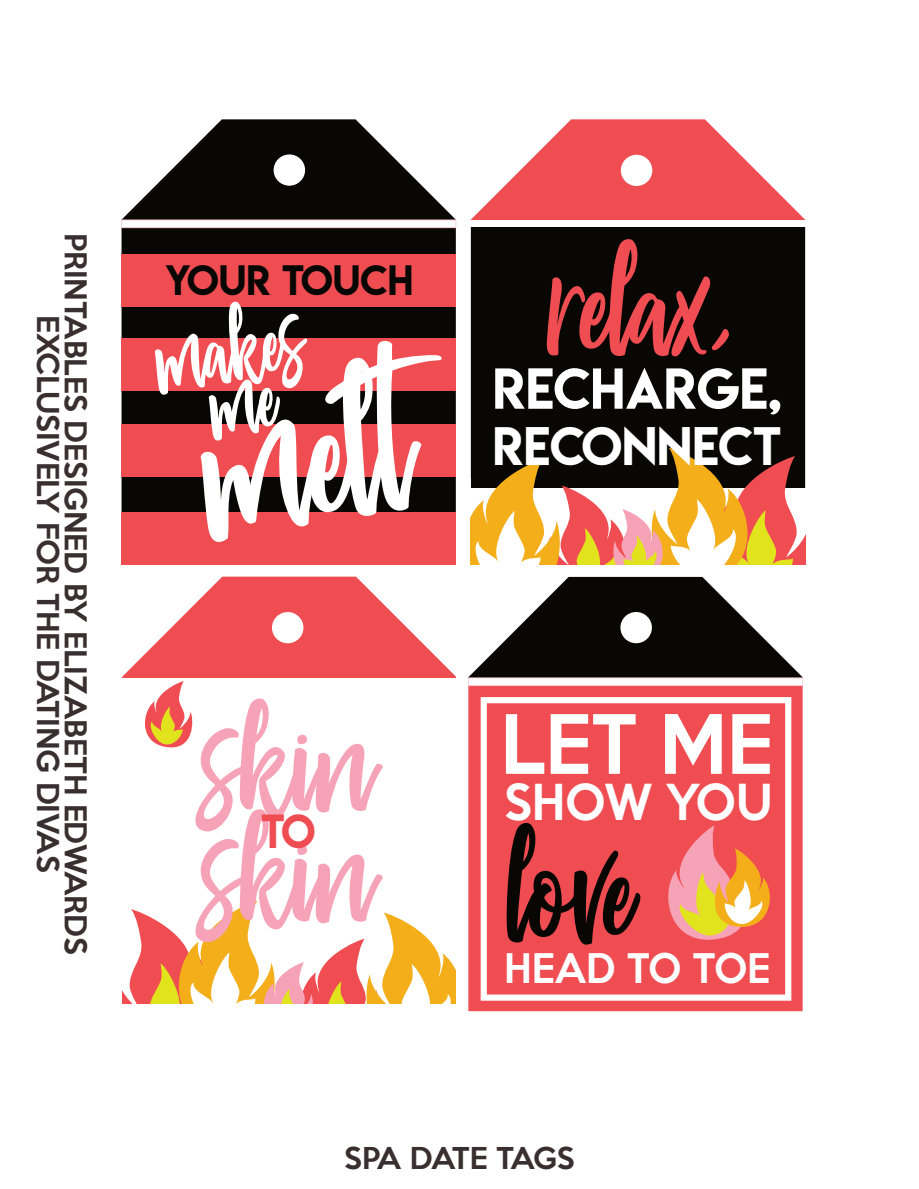
<style>
.page{position:relative;width:919px;height:1189px;background:#fff}
.page>*{position:absolute;margin:0;border:0;box-sizing:border-box;transform-origin:0 0}
.t1{font:168.75px "Passengers Script";color:#fff;scale:.95 1}
.t2{font:127.65px "Passengers Script";color:#080704;scale:.95 1}
.t3{font:124.95px "Passengers Script";color:#ef4d52;scale:.95 1}
.t4{font:120.15px/110.7px "Passengers Script";color:#f6a3b8}
.t5{font:85.05px "Passengers Script";color:#fff;scale:.86 1}
.t6{font:500 74.7px "Keep Calm";color:#fff;scale:.95 1}
.t7{font:51.15px "Lemon Milk";color:#fff}
.t8{font:48px "Lemon Milk";color:#fff}
.t9{font:500 45.3px "Keep Calm";color:#fff;scale:.95 1}
.t10{font:42.6px "Lemon Milk";color:#ef4d52;scale:.95 1}
.t11{font:37.8px "Lemon Milk";color:#080704}
.t12{font:500 37.35px "Keep Calm";color:#fff;scale:.95 1}
.t13{font:500 27.6px/27.6px "Keep Calm";color:#392e30;text-align:center}
.t14{font:500 27.6px "Keep Calm";letter-spacing:-.065em;color:#392e30}
</style>
<div class="page">
<svg style="left:122px;top:119px;width:334px;height:101px;fill:#080704"></svg>
<div style="left:122px;top:228px;width:334px;height:284px;background:#080704"></div>
<div style="left:274px;top:154px;width:31px;height:32px;background:#fff;border-radius:50%"></div>
<svg style="left:468px;top:577px;width:334px;height:100px;fill:#080704"></svg>
<svg style="left:468px;top:685px;width:334px;height:326px;background:#ef595e"></svg>
<div style="left:620px;top:612px;width:32px;height:31px;background:#fff;border-radius:50%"></div>
<div style="left:468px;top:677px;width:335px;height:8px;background:#fff;border:1px solid #f9ceda"></div>
<div style="left:121px;top:220px;width:335px;height:8px;background:#fff;border:1px solid #f9ceda"></div>
<div style="left:122px;top:254px;width:334px;height:52px;background:#ef4d52"></div>
<div style="left:122px;top:338px;width:334px;height:53px;background:#ef4d52"></div>
<div style="left:122px;top:424px;width:334px;height:53px;background:#ef4d52"></div>
<div style="left:122px;top:512px;width:334px;height:53px;background:#ef4d52"></div>
<svg style="left:471px;top:119px;width:334px;height:101px;fill:#ef4d52"></svg>
<div style="left:471px;top:228px;width:334px;height:220px;background:#080704"></div>
<div style="left:621px;top:155px;width:31px;height:31px;background:#fff;border-radius:50%"></div>
<svg style="left:471px;top:448px;width:334px;height:117px"></svg>
<svg style="left:122px;top:576px;width:334px;height:101px;fill:#ef4d52"></svg>
<div style="left:272px;top:612px;width:31px;height:31px;background:#fff;border-radius:50%"></div>
<svg style="left:145px;top:681px;width:48px;height:67px"></svg>
<svg style="left:122px;top:901px;width:354px;height:111px"></svg>
<div style="left:100px;top:1004px;width:359px;height:77px;background:#fff"></div>
<div style="left:456px;top:665px;width:11px;height:349px;background:#fff"></div>
<svg style="left:481px;top:697px;width:310px;height:303px;background:#f06261"></svg>
<div style="left:204px;top:391px;width:81px;height:33px;background:#080704"></div>
<p class="t13" style="left:87px;top:232px;width:724px;rotate:90deg">PRINTABLES DESIGNED BY ELIZABETH EDWARDS<br>EXCLUSIVELY FOR THE DATING DIVAS</p>
<h3 class="t11" style="left:165px;top:253px;width:250px">YOUR TOUCH</h3>
<h1 class="t1" style="left:185px;top:367px;width:221px;rotate:-9deg">melt</h1>
<h3 class="t5" style="left:147px;top:307px;width:175px;rotate:-9deg">makes</h3>
<h3 class="t3" style="left:549px;top:226px;width:197px">relax,</h3>
<h3 class="t7" style="left:493px;top:352px;width:291px">RECHARGE,</h3>
<h3 class="t8" style="left:493px;top:411px;width:290px">RECONNECT</h3>
<h3 class="t4" style="left:201px;top:701px;width:174px">skin skin</h3>
<h3 class="t10" style="left:261px;top:801px;width:59px">TO</h3>
<h3 class="t6" style="left:500px;top:714px;width:288px">LET ME</h3>
<h3 class="t9" style="left:504px;top:783px;width:283px">SHOW YOU</h3>
<h2 class="t2" style="left:507px;top:809px;width:135px">love</h2>
<h3 class="t12" style="left:504px;top:953px;width:281px">HEAD TO TOE</h3>
<p class="t14" style="left:344px;top:1147px;width:232px">SPA DATE TAGS</p>
</div>
